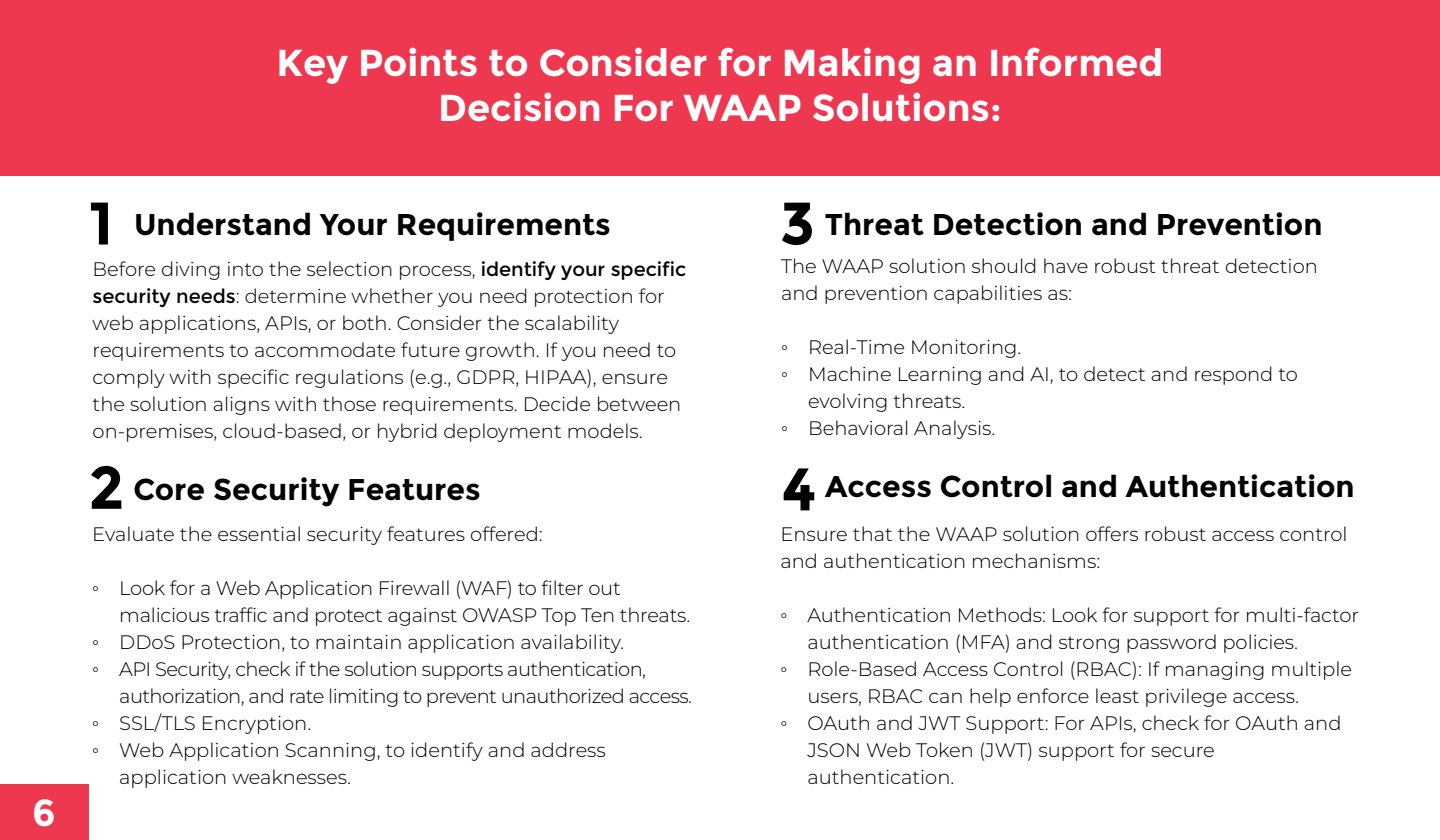
<style>
.page{position:relative;width:1440px;height:840px;background:#fff}
.page>*{position:absolute;margin:0;border:0;box-sizing:border-box;transform-origin:0 0}
.t1{font:700 37.5px/45px "Montserrat";color:#fff;text-align:center}
.t2{font:700 30px "Montserrat";color:#000001}
.t3{font:300 19.5px/27px "Montserrat";color:#000001}
.t4{font:300 19.5px "Montserrat";letter-spacing:-.03em;color:#000001}
.s1{font-size:60px}
.s2{font-weight:400}
.s3{font-family:"Times New Roman";font-weight:400}
</style>
<div class="page">
<div style="left:0;top:784px;width:88px;height:56px;background:#ee3850"></div>
<div style="left:0;top:0;width:1440px;height:176px;background:#ee3850"></div>
<h1 class="t1" style="left:32px;top:790px;width:25px">6</h1>
<h1 class="t1" style="left:277px;top:41px;width:888px">Key Points to Consider for Making an Informed<br>Decision For WAAP Solutions:</h1>
<h2 class="t2" style="left:89px;top:207px;width:523px"><span class="s1">1</span> Understand Your Requirements</h2>
<p class="t3" style="left:93px;top:255px;width:595px">Before diving into the selection process, <span class="s2">identify your specific security needs</span>: determine whether you need protection for web applications, APIs, or both. Consider the scalability requirements to accommodate future growth. If you need to comply with specific regulations (e.g., GDPR, HIPAA), ensure the solution aligns with those requirements. Decide between on-premises, cloud-based, or hybrid deployment models.</p>
<h2 class="t2" style="left:88px;top:471px;width:394px"><span class="s1">2</span> Core Security Features</h2>
<p class="t3" style="left:92px;top:520px;width:452px">Evaluate the essential security features offered:</p>
<p class="t3" style="left:92px;top:574px;width:530px"><span class="s3">◦</span> Look for a Web Application Firewall (WAF) to filter out</p>
<p class="t3" style="left:119px;top:601px;width:573px">malicious traffic and protect against OWASP Top Ten threats.</p>
<p class="t3" style="left:92px;top:628px;width:533px"><span class="s3">◦</span> DDoS Protection, to maintain application availability.</p>
<p class="t4" style="left:92px;top:656px;width:555px"><span class="s3">◦</span> API Security, check if the solution supports authentication,</p>
<p class="t4" style="left:119px;top:683px;width:574px">authorization, and rate limiting to prevent unauthorized access.</p>
<p class="t3" style="left:92px;top:709px;width:221px"><span class="s3">◦</span> SSL/TLS Encryption.</p>
<p class="t3" style="left:92px;top:736px;width:515px"><span class="s3">◦</span> Web Application Scanning, to identify and address</p>
<p class="t3" style="left:119px;top:763px;width:233px">application weaknesses.</p>
<h2 class="t2" style="left:780px;top:207px;width:544px"><span class="s1">3</span> Threat Detection and Prevention</h2>
<p class="t3" style="left:781px;top:252px;width:538px">The WAAP solution should have robust threat detection and prevention capabilities as:</p>
<p class="t3" style="left:781px;top:333px;width:242px"><span class="s3">◦</span> Real-Time Monitoring.</p>
<p class="t3" style="left:781px;top:360px;width:518px"><span class="s3">◦</span> Machine Learning and AI, to detect and respond to</p>
<p class="t3" style="left:808px;top:387px;width:159px">evolving threats.</p>
<p class="t3" style="left:781px;top:414px;width:216px"><span class="s3">◦</span> Behavioral Analysis.</p>
<h2 class="t2" style="left:782px;top:469px;width:575px"><span class="s1">4</span> Access Control and Authentication</h2>
<p class="t3" style="left:780px;top:520px;width:569px">Ensure that the WAAP solution offers robust access control and authentication mechanisms:</p>
<p class="t3" style="left:780px;top:601px;width:580px"><span class="s3">◦</span> Authentication Methods: Look for support for multi-factor</p>
<p class="t3" style="left:807px;top:628px;width:492px">authentication (MFA) and strong password policies.</p>
<p class="t3" style="left:780px;top:655px;width:573px"><span class="s3">◦</span> Role-Based Access Control (RBAC): If managing multiple</p>
<p class="t3" style="left:807px;top:682px;width:493px">users, RBAC can help enforce least privilege access.</p>
<p class="t3" style="left:780px;top:709px;width:563px"><span class="s3">◦</span> OAuth and JWT Support: For APIs, check for OAuth and</p>
<p class="t3" style="left:807px;top:736px;width:409px">JSON Web Token (JWT) support for secure</p>
<p class="t3" style="left:807px;top:763px;width:149px">authentication.</p>
</div>
